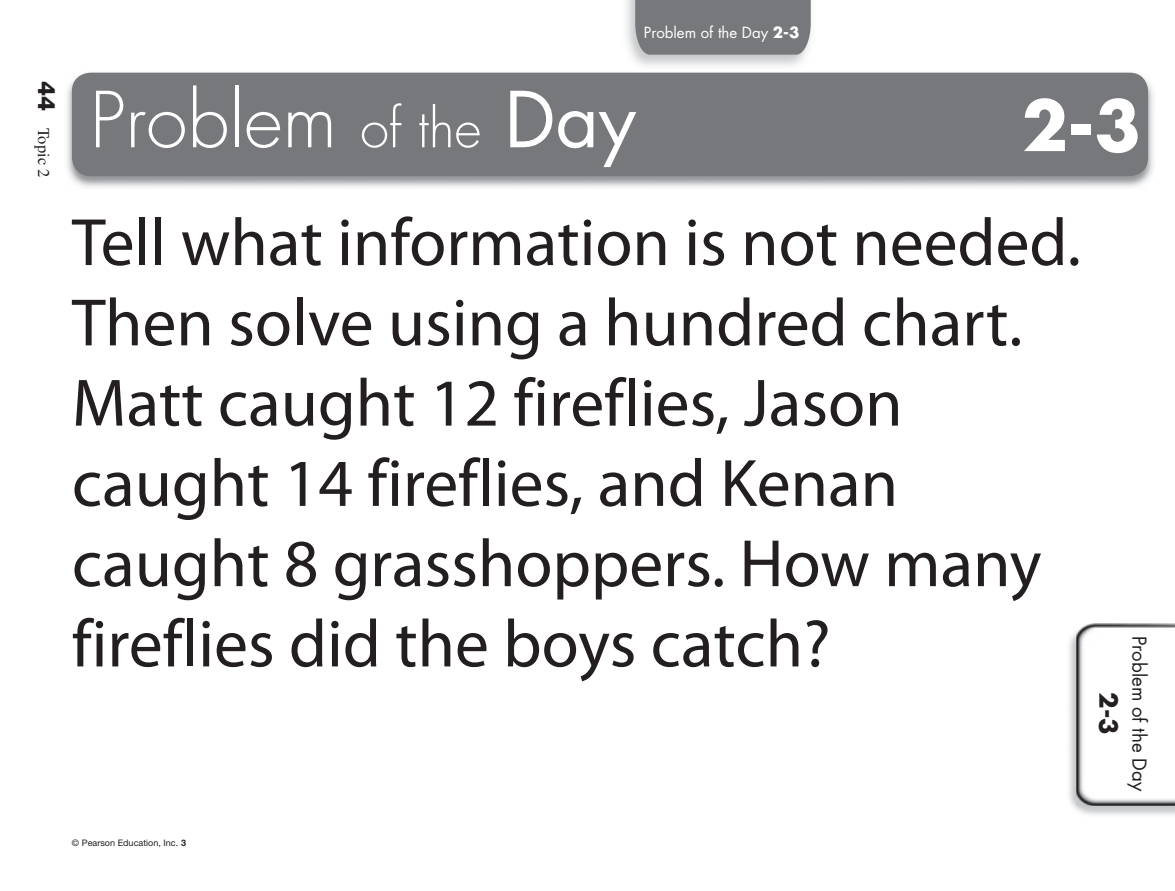
<style>
.page{position:relative;width:1175px;height:891px;background:#fff}
.page>*{position:absolute;margin:0;border:0;box-sizing:border-box;transform-origin:0 0}
.t1{font:300 75px "Futura Std";color:#fff}
.t2{font:67.5px/80.2px "Myriad Pro";color:#231f20}
.t3{font:700 67.5px "Futura Std";color:#fff}
.t4{font:700 24px "Futura Std";color:#231f20}
.t5{font:18.75px "Futura Std";color:#231f20}
.t6{font:16.5px "Times LT Std";color:#231f20}
.t7{font:15px "Futura Std";color:#fff}
.t8{font:9px "Helvetica Neue LT Std";color:#231f20}
.s1{font-family:"Helvetica Neue LT Std";font-weight:800;font-size:24px}
.s2{font-weight:700}
.s3{font-size:52.5px}
.s4{font-weight:400}
</style>
<div class="page">
<img style="left:1069px;top:634px;width:105px;height:181px">
<img style="left:1075px;top:623px;width:99px;height:182px">
<img style="left:67px;top:72px;width:1086px;height:115px">
<div style="left:73px;top:73px;width:1074px;height:102px;background:#77787b;border-radius:18px"></div>
<div style="left:72px;top:73px;width:1075px;height:103px;border:2px solid #77787b;border-radius:18px"></div>
<div style="left:635px;top:0;width:175px;height:55px;background:#77787b"></div>
<p class="t6" style="left:54px;top:81px;width:98px;rotate:90deg"><span class="s1">44</span> Topic 2</p>
<p class="t7" style="left:643px;top:24px;width:157px">Problem of the Day <span class="s2">2-3</span></p>
<p class="t1" style="left:90px;top:77px;width:547px">Problem <span class="s3">of the</span> <span class="s4">Day</span></p>
<p class="t3" style="left:1021px;top:88px;width:121px">2-3</p>
<p class="t2" style="left:72px;top:210px;width:1010px">Tell what information is not needed.<br>Then solve using a hundred chart.<br>Matt caught 12 fireflies, Jason caught 14 fireflies, and Kenan caught 8 grasshoppers. How many fireflies did the boys catch?</p>
<p class="t4" style="left:1121px;top:692px;width:44px;rotate:90deg">2-3</p>
<p class="t5" style="left:1149px;top:635px;width:157px;rotate:90deg">Problem of the Day</p>
<p class="t8" style="left:72px;top:838px;width:116px">© Pearson Education, Inc. <span class="s2">3</span></p>
</div>
